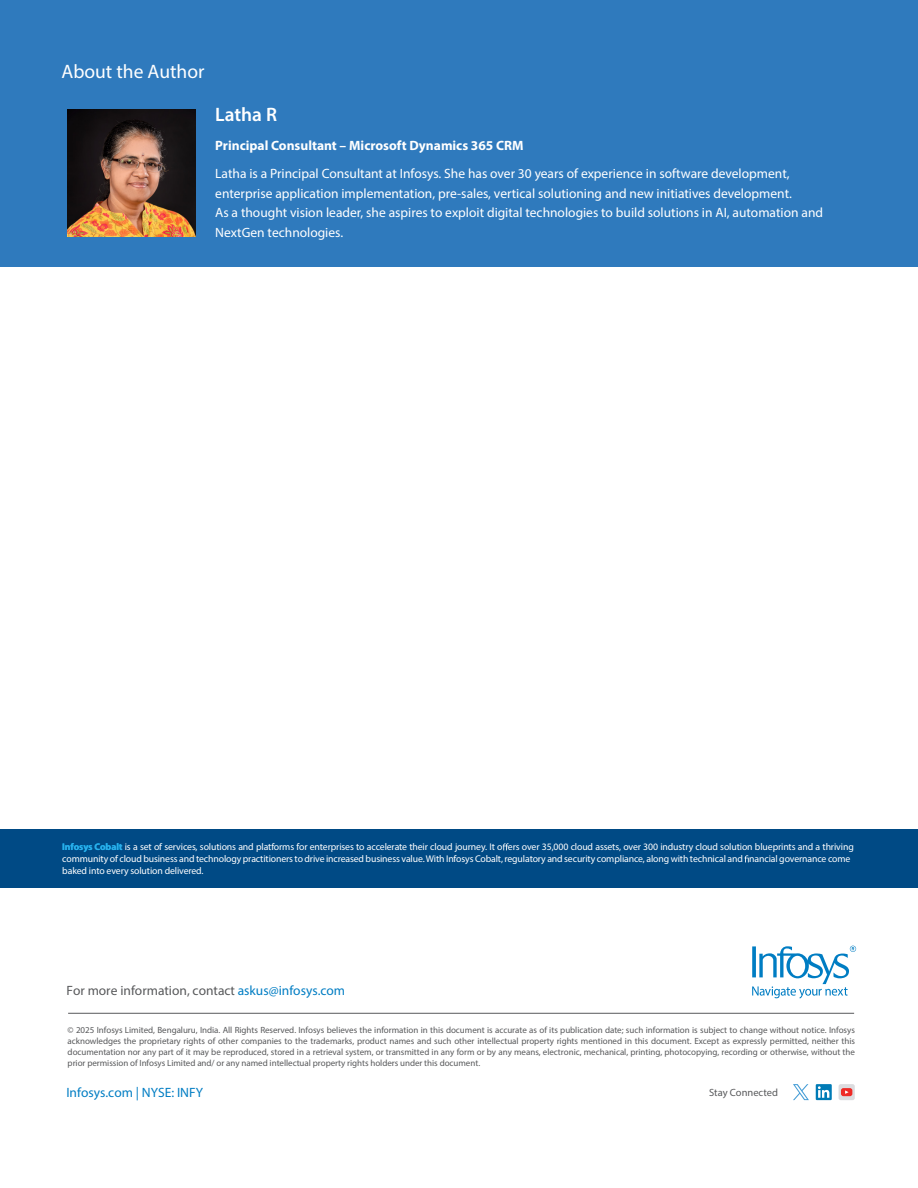
<style>
.page{position:relative;width:918px;height:1188px;background:#fff}
.page>*{position:absolute;margin:0;border:0;box-sizing:border-box;transform-origin:0 0}
.t1{font:19.5px "Myriad Pro";color:#fff}
.t2{font:600 19.5px "Myriad Pro";color:#fff}
.t3{font:13.5px/19.5px "Myriad Pro";color:#fff}
.t4{font:13.5px "Myriad Pro";color:#58595b}
.t5{font:700 13.5px "Myriad Pro";color:#fff}
.t6{font:13.5px "Myriad Pro";color:#007dc3}
.t7{font:10.5px "Myriad Pro";color:#58595b}
.t8{font:9.75px/12px "Myriad Pro";letter-spacing:-.015em;color:#fff}
.t9{font:700 9.6px "Myriad Pro";color:#2fade8}
.t10{font:9px/10.8px "Myriad Pro";letter-spacing:-.005em;color:#58595b;text-align:justify}
.s1{font-weight:700;color:#00aeef}
.s2{color:#007dc3}
</style>
<div class="page">
<svg style="left:752px;top:946px;width:104px;height:52px"></svg>
<hr style="left:68px;top:1013px;width:786px;height:1px;background:#58595b">
<div style="left:816px;top:1084px;width:16px;height:16px;background:#007bb6"></div>
<svg style="left:818px;top:1086px;width:11px;height:12px"></svg>
<svg style="left:839px;top:1084px;width:16px;height:16px"></svg>
<svg style="left:841px;top:1088px;width:11px;height:8px"></svg>
<svg style="left:793px;top:1084px;width:16px;height:16px"></svg>
<div style="left:0;top:0;width:918px;height:266px;background:#2f7abd"></div>
<img style="left:68px;top:109px;width:127px;height:128px">
<div style="left:0;top:829px;width:918px;height:59px;background:#004a85"></div>
<svg style="left:503px;top:843px;width:6px;height:7px"></svg>
<svg style="left:744px;top:855px;width:5px;height:7px"></svg>
<h1 class="t1" style="left:61px;top:60px;width:144px">About the Author</h1>
<h1 class="t2" style="left:215px;top:102px;width:63px">Latha R</h1>
<h2 class="t5" style="left:215px;top:137px;width:310px">Principal Consultant – Microsoft Dynamics 365 CRM</h2>
<p class="t3" style="left:215px;top:164px;width:609px">Latha is a Principal Consultant at Infosys. She has over 30 years of experience in software development, enterprise application implementation, pre-sales, vertical solutioning and new initiatives development.<br>As a thought vision leader, she aspires to exploit digital technologies to build solutions in AI, automation and NextGen technologies.</p>
<p class="t9" style="left:62px;top:841px;width:62px">Infosys Cobalt</p>
<p class="t8" style="left:62px;top:841px;width:793px"><span class="s1">Infosys Cobalt</span> is a set of services, solutions and platforms for enterprises to accelerate their cloud journey. It o ers over 35,000 cloud assets, over 300 industry cloud solution blueprints and a thriving community of cloud business and technology practitioners to drive increased business value.With Infosys Cobalt, regulatory and security compliance, along with technical and nancial governance come baked into every solution delivered.</p>
<h2 class="t4" style="left:66px;top:983px;width:280px">For more information, contact <span class="s2">askus@infosys.com</span></h2>
<p class="t10" style="left:68px;top:1025px;width:789px">© 2025 Infosys Limited, Bengaluru, India. All Rights Reserved. Infosys believes the information in this document is accurate as of its publication date; such information is subject to change without notice. Infosys acknowledges the proprietary rights of other companies to the trademarks, product names and such other intellectual property rights mentioned in this document. Except as expressly permitted, neither this documentation nor any part of it may be reproduced, stored in a retrieval system, or transmitted in any form or by any means, electronic, mechanical, printing, photocopying, recording or otherwise, without the prior permission of Infosys Limited and/ or any named intellectual property rights holders under this document.</p>
<h2 class="t6" style="left:66px;top:1084px;width:138px">Infosys.com | NYSE: INFY</h2>
<p class="t7" style="left:709px;top:1086px;width:70px">Stay Connected</p>
</div>
